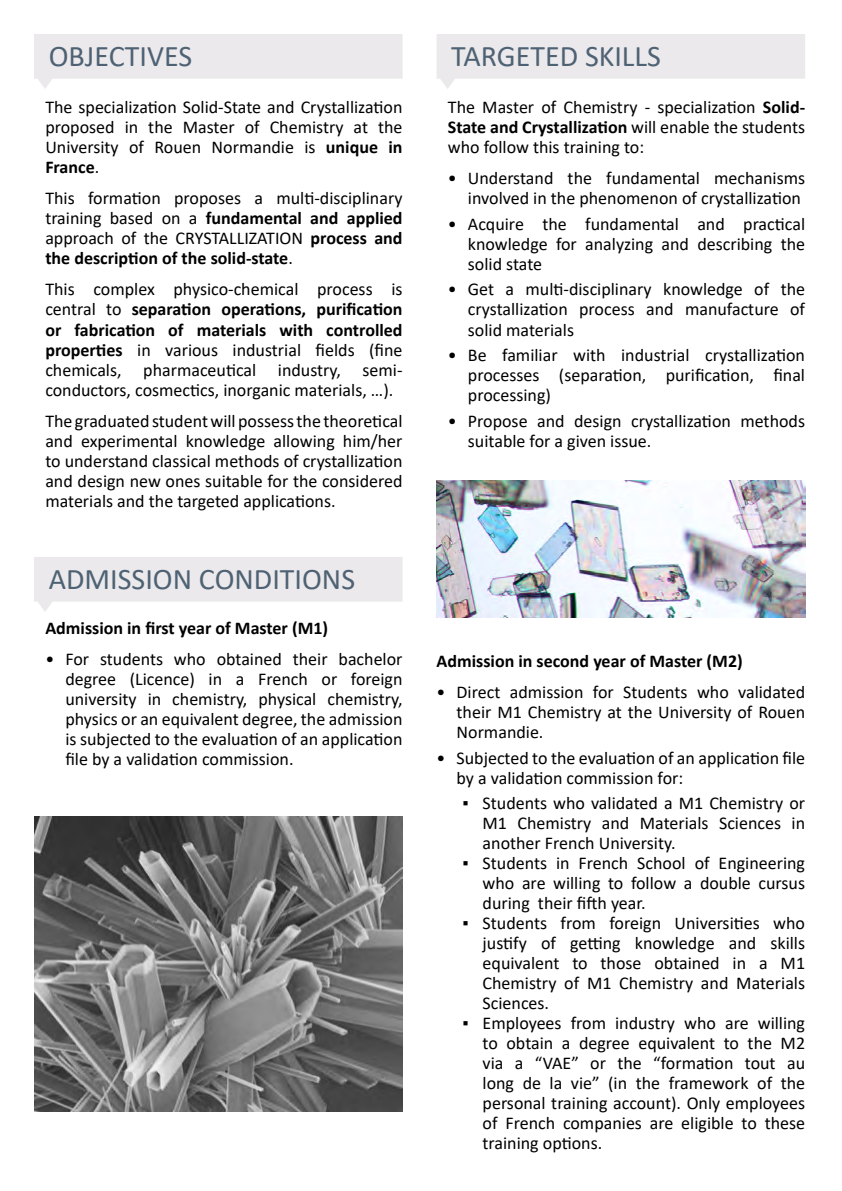
<style>
.page{position:relative;width:842px;height:1191px;background:#fff}
.page>*{position:absolute;margin:0;border:0;box-sizing:border-box;transform-origin:0 0}
.t1{font:30px "Calibri";color:#4e6274}
.t2{font:18px/20px "Calibri";color:#000;text-align:justify}
.t3{font:700 18px "Calibri";color:#000}
.s1{font-weight:700}
</style>
<div class="page">
<svg style="left:34px;top:557px;width:369px;height:54px"></svg>
<svg style="left:34px;top:34px;width:369px;height:54px"></svg>
<svg style="left:437px;top:34px;width:368px;height:55px"></svg>
<img style="left:34px;top:816px;width:369px;height:295px">
<img style="left:437px;top:480px;width:368px;height:138px">
<p class="t1" style="left:49px;top:36px;width:145px">OBJECTIVES</p>
<p class="t2" style="left:45px;top:96px;width:359px">The specialization Solid-State and Crystallization proposed in the Master of Chemistry at the University of Rouen Normandie is <span class="s1">unique in France</span>.</p>
<p class="t2" style="left:45px;top:188px;width:359px">This formation proposes a multi-disciplinary training based on a <span class="s1">fundamental and applied </span>approach of the CRYSTALLIZATION <span class="s1">process and the description of the solid-state</span>.</p>
<p class="t2" style="left:45px;top:279px;width:359px">This complex physico-chemical process is central to <span class="s1">separation operations, purification or fabrication of materials with controlled properties</span> in various industrial fields (fine chemicals, pharmaceutical industry, semi&shy;conductors, cosmectics, inorganic materials, …).</p>
<p class="t2" style="left:45px;top:410px;width:359px">The graduated student will possess the theoretical and experimental knowledge allowing him/her to understand classical methods of crystallization and design new ones suitable for the considered materials and the targeted applications.</p>
<p class="t1" style="left:49px;top:558px;width:308px">ADMISSION CONDITIONS</p>
<p class="t3" style="left:45px;top:615px;width:284px">Admission in first year of Master (M1)</p>
<p class="t2" style="left:65px;top:649px;width:339px;text-indent:-20px">• For students who obtained their bachelor degree (Licence) in a French or foreign university in chemistry, physical chemistry, physics or an equivalent degree, the admission is subjected to the evaluation of an application file by a validation commission.</p>
<p class="t1" style="left:451px;top:36px;width:211px">TARGETED SKILLS</p>
<p class="t2" style="left:448px;top:96px;width:359px">The Master of Chemistry - specialization <span class="s1">Solid-State and Crystallization</span> will enable the students who follow this training to:</p>
<p class="t2" style="left:448px;top:168px;width:359px;text-align:right">• Understand the fundamental mechanisms involved in the phenomenon of crystallization</p>
<p class="t2" style="left:468px;top:213px;width:339px;text-indent:-20px">• Acquire the fundamental and practical knowledge for analyzing and describing the solid state</p>
<p class="t2" style="left:468px;top:279px;width:339px;text-indent:-20px">• Get a multi-disciplinary knowledge of the crystallization process and manufacture of solid materials</p>
<p class="t2" style="left:468px;top:345px;width:339px;text-indent:-20px">• Be familiar with industrial crystallization processes (separation, purification, final processing)</p>
<p class="t2" style="left:468px;top:410px;width:339px;text-indent:-20px">• Propose and design crystallization methods suitable for a given issue.</p>
<p class="t3" style="left:437px;top:648px;width:308px">Admission in second year of Master (M2)</p>
<p class="t2" style="left:457px;top:681px;width:350px;text-indent:-20px">• Direct admission for Students who validated their M1 Chemistry at the University of Rouen Normandie.</p>
<p class="t2" style="left:457px;top:747px;width:350px;text-indent:-20px">• Subjected to the evaluation of an application file by a validation commission for:</p>
<p class="t2" style="left:483px;top:793px;width:324px;text-indent:-20px">▪ Students who validated a M1 Chemistry or M1 Chemistry and Materials Sciences in another French University.</p>
<p class="t2" style="left:483px;top:853px;width:324px;text-indent:-20px">▪ Students in French School of Engineering who are willing to follow a double cursus during their fifth year.</p>
<p class="t2" style="left:483px;top:913px;width:324px;text-indent:-20px">▪ Students from foreign Universities who justify of getting knowledge and skills equivalent to those obtained in a M1<br>Chemistry of M1 Chemistry and Materials Sciences.</p>
<p class="t2" style="left:483px;top:1013px;width:324px;text-indent:-20px">▪ Employees from industry who are willing to obtain a degree equivalent to the M2 via a “VAE” or the “formation tout au long de la vie” (in the framework of the personal training account). Only employees of French companies are eligible to these training options.</p>
</div>
